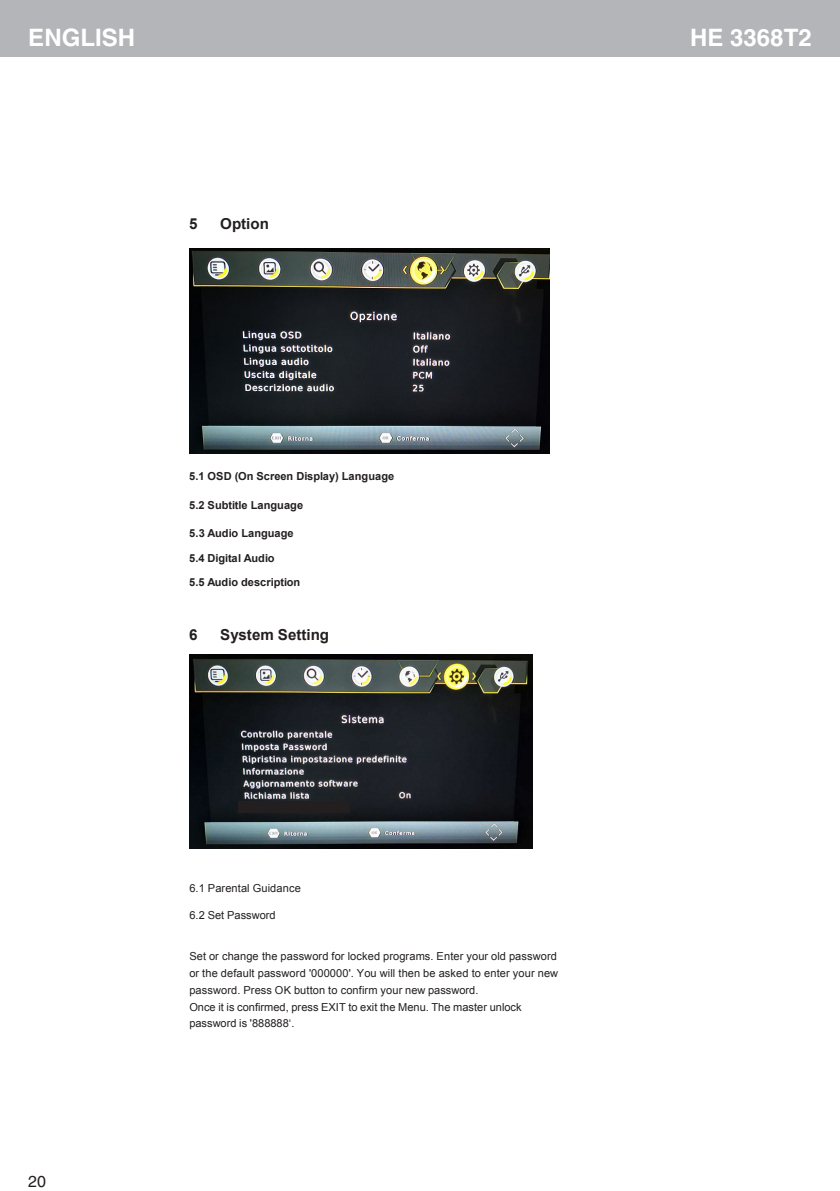
<style>
.page{position:relative;width:840px;height:1191px;background:#fff}
.page>*{position:absolute;margin:0;border:0;box-sizing:border-box;transform-origin:0 0}
.Titolo_lingua{font:700 24px "Helvetica";color:#fff}
.t1{font:16px "Helvetica";color:#231f20}
.t2{font:700 15.2px "Arial";color:#231f20}
.t3{font:11px/16.8px "Arial";letter-spacing:.01em;color:#231f20}
.t4{font:700 11px "Arial";color:#231f20}
</style>
<div class="page">
<div style="left:0;top:0;width:839px;height:57px;background:#b4b5b8"></div>
<img style="left:189px;top:248px;width:360px;height:205px">
<img style="left:189px;top:654px;width:343px;height:194px">
<div style="left:238px;top:801px;width:111px;height:11px;background:#231f20"></div>
<p class="Titolo_lingua" style="left:28px;top:23px;width:108px">ENGLISH</p>
<h1 class="Titolo_lingua" style="left:689px;top:23px;width:123px">HE 3368T2</h1>
<h3 class="t2" style="left:189px;top:214px;width:10px">5</h3>
<h3 class="t2" style="left:220px;top:214px;width:50px">Option</h3>
<p class="t4" style="left:189px;top:468px;width:206px">5.1 OSD (On Screen Display) Language</p>
<p class="t4" style="left:189px;top:497px;width:115px">5.2 Subtitle Language</p>
<p class="t4" style="left:189px;top:526px;width:106px">5.3 Audio Language</p>
<p class="t4" style="left:189px;top:550px;width:87px">5.4 Digital Audio</p>
<p class="t4" style="left:189px;top:575px;width:113px">5.5 Audio description</p>
<h3 class="t2" style="left:189px;top:624px;width:10px">6</h3>
<h3 class="t2" style="left:220px;top:624px;width:110px">System Setting</h3>
<h2 class="t1" style="left:28px;top:1171px;width:19px">20</h2>
<p class="t3" style="left:189px;top:880px;width:113px">6.1 Parental Guidance</p>
<p class="t3" style="left:189px;top:906px;width:88px">6.2 Set Password</p>
<p class="t3" style="left:189px;top:947px;width:370px">Set or change the password for locked programs. Enter your old password or the default password '000000'. You will then be asked to enter your new password. Press OK button to confirm your new password.<br>Once it is confirmed, press EXIT to exit the Menu. The master unlock password is '888888‘.</p>
</div>
